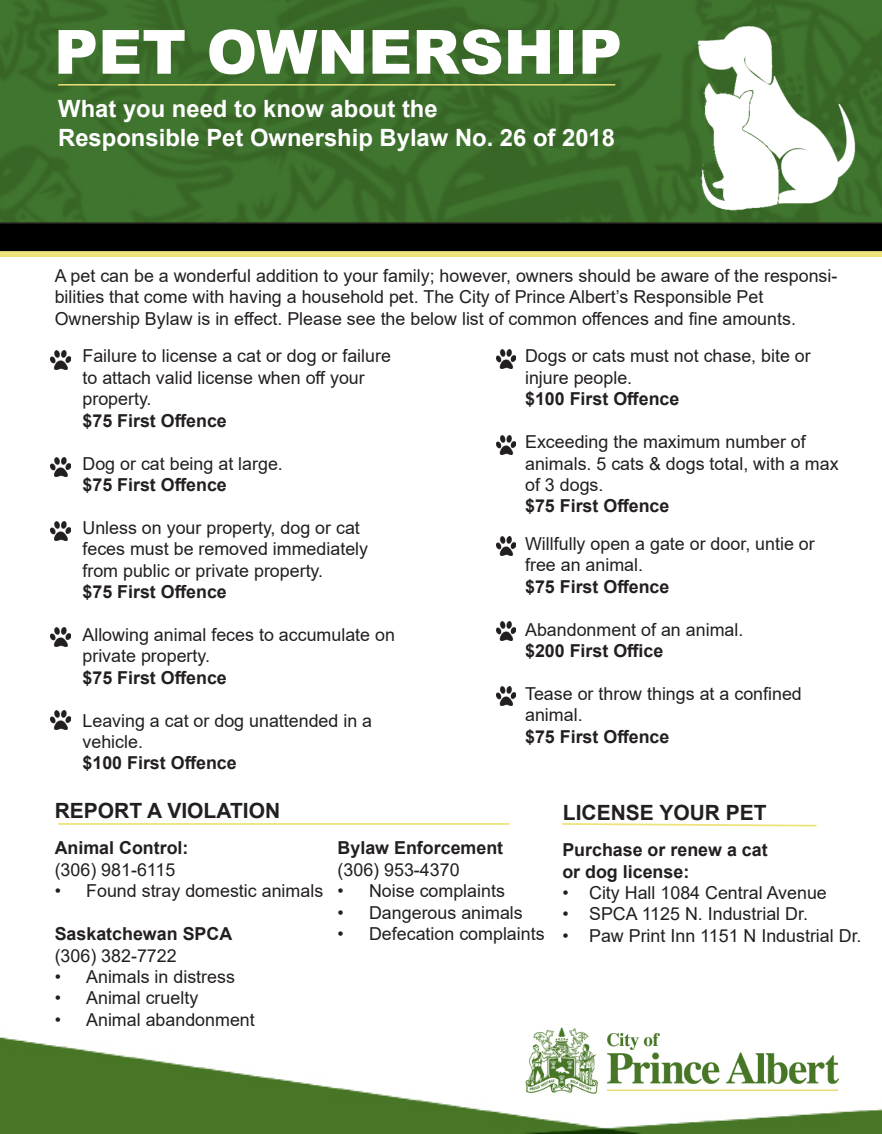
<style>
.page{position:relative;width:882px;height:1134px;background:#fff}
.page>*{position:absolute;margin:0;border:0;box-sizing:border-box;transform-origin:0 0}
.t1{font:900 60.9px "Arial";color:#fff}
.t2{font:700 23.8px/28.5px "Arial";color:#fff}
.t3{font:700 21px "Arial";color:#231f20}
.t4{font:17.85px/21.3px "Arial";color:#231f20}
.t5{font:700 17.85px/21.3px "Arial";color:#231f20}
.s1{font-weight:700}
.s2{font-weight:400}
</style>
<div class="page">
<img style="left:0;top:1037px;width:882px;height:97px">
<img style="left:0;top:0;width:882px;height:222px">
<div style="left:0;top:222px;width:882px;height:29px;background:#000"></div>
<hr style="left:58px;top:84px;width:557px;height:2px;background:#eee27b">
<img style="left:516px;top:1027px;width:333px;height:76px">
<img style="left:663px;top:27px;width:217px;height:187px">
<img style="left:51px;top:351px;width:20px;height:19px">
<img style="left:51px;top:457px;width:20px;height:19px">
<img style="left:51px;top:521px;width:20px;height:19px">
<img style="left:51px;top:628px;width:20px;height:19px">
<img style="left:51px;top:710px;width:20px;height:19px">
<img style="left:496px;top:349px;width:20px;height:19px">
<img style="left:496px;top:435px;width:20px;height:19px">
<img style="left:496px;top:536px;width:20px;height:19px">
<img style="left:496px;top:622px;width:20px;height:19px">
<img style="left:496px;top:687px;width:20px;height:19px">
<div style="left:0;top:251px;width:882px;height:6px;background:#eee27b"></div>
<hr style="left:58px;top:823px;width:451px;height:2px;background:#eee27b">
<svg style="left:562px;top:823px;width:255px;height:4px"></svg>
<p class="t1" style="left:54px;top:8px;width:570px">PET OWNERSHIP</p>
<p class="t2" style="left:58px;top:95px;width:558px">What you need to know about the<br>Responsible Pet Ownership Bylaw No. 26 of 2018</p>
<p class="t4" style="left:55px;top:265px;width:784px">A pet can be a wonderful addition to your family; however, owners should be aware of the responsi&shy;bilities that come with having a household pet. The City of Prince Albert’s Responsible Pet<br>Ownership Bylaw is in effect. Please see the below list of common offences and fine amounts.</p>
<p class="t4" style="left:82px;top:345px;width:310px">Failure to license a cat or dog or failure to attach valid license when off your property.<br><span class="s1">$75 First Offence</span></p>
<p class="t4" style="left:82px;top:453px;width:202px">Dog or cat being at large. <span class="s1">$75 First Offence</span></p>
<p class="t4" style="left:82px;top:517px;width:287px">Unless on your property, dog or cat feces must be removed immediately from public or private property.<br><span class="s1">$75 First Offence</span></p>
<p class="t4" style="left:82px;top:624px;width:314px">Allowing animal feces to accumulate on private property.<br><span class="s1">$75 First Offence</span></p>
<p class="t4" style="left:82px;top:710px;width:291px">Leaving a cat or dog unattended in a vehicle.<br><span class="s1">$100 First Offence</span></p>
<p class="t4" style="left:525px;top:345px;width:287px">Dogs or cats must not chase, bite or injure people.<br><span class="s1">$100 First Offence</span></p>
<p class="t4" style="left:525px;top:431px;width:315px">Exceeding the maximum number of animals. 5 cats &amp; dogs total, with a max of 3 dogs.<br><span class="s1">$75 First Offence</span></p>
<p class="t4" style="left:525px;top:533px;width:291px">Willfully open a gate or door, untie or free an animal.<br><span class="s1">$75 First Offence</span></p>
<p class="t4" style="left:525px;top:619px;width:220px">Abandonment of an animal. <span class="s1">$200 First Office</span></p>
<p class="t4" style="left:525px;top:683px;width:278px">Tease or throw things at a confined animal.</p>
<p class="t5" style="left:525px;top:726px;width:146px">$75 First Offence</p>
<p class="t3" style="left:55px;top:796px;width:227px">REPORT A VIOLATION</p>
<p class="t5" style="left:55px;top:838px;width:135px">Animal Control: <span class="s2">(306) 981-6115</span></p>
<p class="t4" style="left:55px;top:880px;width:270px">• Found stray domestic animals</p>
<p class="t5" style="left:55px;top:923px;width:179px">Saskatchewan SPCA</p>
<p class="t4" style="left:55px;top:944px;width:124px">(306) 382-7722</p>
<p class="t4" style="left:55px;top:966px;width:182px">• Animals in distress</p>
<p class="t4" style="left:55px;top:987px;width:145px">• Animal cruelty</p>
<p class="t4" style="left:55px;top:1009px;width:202px">• Animal abandonment</p>
<p class="t5" style="left:338px;top:838px;width:167px">Bylaw Enforcement <span class="s2">(306) 953-4370</span></p>
<p class="t4" style="left:338px;top:880px;width:169px">• Noise complaints</p>
<p class="t4" style="left:338px;top:902px;width:187px">• Dangerous animals</p>
<p class="t4" style="left:338px;top:923px;width:209px">• Defecation complaints</p>
<p class="t3" style="left:563px;top:798px;width:205px">LICENSE YOUR PET</p>
<p class="t5" style="left:562px;top:839px;width:207px">Purchase or renew a cat or dog license:</p>
<p class="t4" style="left:562px;top:882px;width:266px">• City Hall 1084 Central Avenue</p>
<p class="t4" style="left:562px;top:903px;width:247px">• SPCA 1125 N. Industrial Dr.</p>
<p class="t4" style="left:562px;top:925px;width:301px">• Paw Print Inn 1151 N Industrial Dr.</p>
</div>
